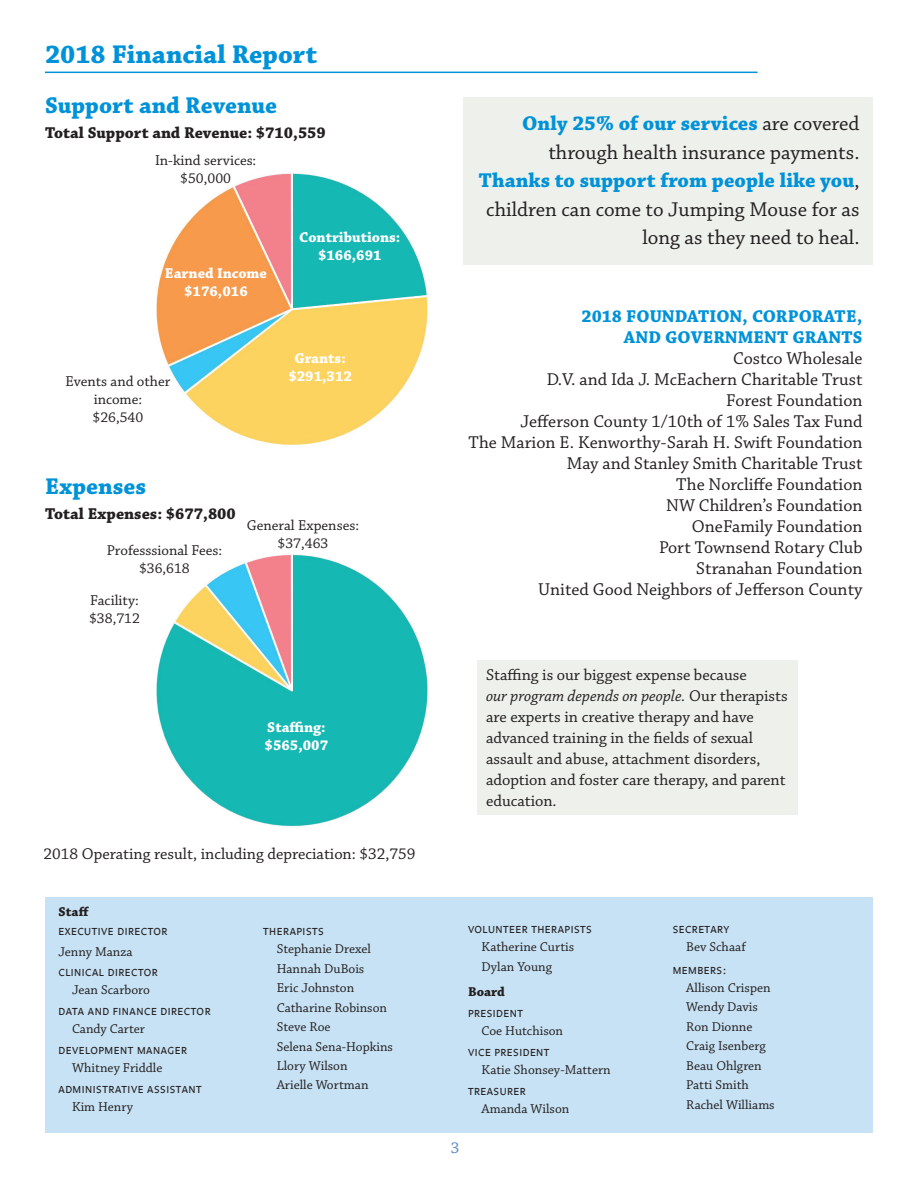
<style>
.page{position:relative;width:918px;height:1188px;background:#fff}
.page>*{position:absolute;margin:0;border:0;box-sizing:border-box;transform-origin:0 0}
.t1{font:700 27px "Chaparral Pro";color:#0092d8}
.t2{font:700 24px "Chaparral Pro";color:#0092d8}
.t3{font:21px/28.5px "Chaparral Pro";color:#231f20;text-align:right}
.t4{font:18px/21px "Chaparral Pro";color:#231f20;text-align:right}
.t5{font:700 18px/21px "Chaparral Pro";color:#0092d8;text-align:right}
.t6{font:16.5px/21px "Chaparral Pro";color:#231f20}
.t7{font:700 16.5px "Chaparral Pro";color:#231f20}
.t8{font:16.5px "Chaparral Pro";color:#5786c5}
.t9{font:15px/18px "Chaparral Pro";color:#231f20;text-align:center}
.t10{font:700 15px/18px "Chaparral Pro";color:#fff;text-align:center}
.t11{font:13.5px/19.5px "Chaparral Pro";color:#231f20}
.t12{font:700 13.5px "Chaparral Pro";color:#231f20}
.t13{font:10.5px "Legato Offc";letter-spacing:.05em;color:#231f20}
.s1{font-weight:700;color:#0092d8}
.s2{font-style:italic}
</style>
<div class="page">
<img style="left:156px;top:97px;width:385px;height:730px">
<div style="left:45px;top:898px;width:828px;height:235px;background:#c7e2f4"></div>
<hr style="left:45px;top:72px;width:713px;height:1px;background:#0092d8">
<div style="left:464px;top:97px;width:409px;height:167px;background:#edf0eb"></div>
<div style="left:477px;top:660px;width:321px;height:154px;background:#edf0eb"></div>
<h1 class="t1" style="left:45px;top:38px;width:274px">2018 Financial Report</h1>
<h2 class="t2" style="left:45px;top:91px;width:234px">Support and Revenue</h2>
<p class="t7" style="left:45px;top:123px;width:282px">Total Support and Revenue: $710,559</p>
<p class="t9" style="left:155px;top:152px;width:103px">In-kind services: $50,000</p>
<p class="t10" style="left:165px;top:264px;width:104px">Earned Income $176,016</p>
<p class="t9" style="left:66px;top:372px;width:106px">Events and other income:<br>$26,540</p>
<p class="t10" style="left:299px;top:228px;width:103px">Contributions: $166,691</p>
<p class="t10" style="left:288px;top:350px;width:65px">Grants: $291,312</p>
<h2 class="t2" style="left:45px;top:472px;width:103px">Expenses</h2>
<p class="t7" style="left:45px;top:504px;width:192px">Total Expenses: $677,800</p>
<p class="t9" style="left:107px;top:542px;width:117px">Professsional Fees: $36,618</p>
<p class="t9" style="left:89px;top:592px;width:52px;text-align:left">Facility: $38,712</p>
<p class="t9" style="left:247px;top:516px;width:114px">General Expenses: $37,463</p>
<p class="t10" style="left:265px;top:719px;width:65px;text-align:left">Staffing: $565,007</p>
<p class="t6" style="left:44px;top:844px;width:373px">2018 Operating result, including depreciation: $32,759</p>
<p class="t12" style="left:58px;top:903px;width:32px">Staff</p>
<p class="t13" style="left:58px;top:925px;width:111px">EXECUTIVE DIRECTOR</p>
<p class="t11" style="left:58px;top:943px;width:76px">Jenny Manza</p>
<p class="t13" style="left:58px;top:966px;width:101px">CLINICAL DIRECTOR</p>
<p class="t11" style="left:72px;top:980px;width:79px">Jean Scarboro</p>
<p class="t13" style="left:58px;top:1005px;width:154px">DATA AND FINANCE DIRECTOR</p>
<p class="t11" style="left:72px;top:1019px;width:75px">Candy Carter</p>
<p class="t13" style="left:58px;top:1044px;width:130px">DEVELOPMENT MANAGER</p>
<p class="t11" style="left:72px;top:1058px;width:92px">Whitney Friddle</p>
<p class="t13" style="left:58px;top:1083px;width:145px">ADMINISTRATIVE ASSISTANT</p>
<p class="t11" style="left:72px;top:1097px;width:63px">Kim Henry</p>
<p class="t13" style="left:263px;top:925px;width:62px">THERAPISTS</p>
<p class="t11" style="left:277px;top:940px;width:118px">Stephanie Drexel<br>Hannah DuBois<br>Eric Johnston<br>Catharine Robinson<br>Steve Roe<br>Selena Sena-Hopkins<br>Llory Wilson<br>Arielle Wortman</p>
<h3 class="t3" style="left:479px;top:110px;width:382px"><span class="s1">Only 25% of our services</span> are covered through health insurance payments.<br><span class="s1">Thanks to support from people like you</span>, children can come to Jumping Mouse for as long as they need to heal.</h3>
<h3 class="t5" style="left:582px;top:306px;width:282px">2018 FOUNDATION, CORPORATE,<br>AND GOVERNMENT GRANTS</h3>
<p class="t4" style="left:469px;top:348px;width:395px">Costco Wholesale<br>D.V. and Ida J. McEachern Charitable Trust<br>Forest Foundation<br>Jefferson County 1/10th of 1% Sales Tax Fund<br>The Marion E. Kenworthy-Sarah H. Swift Foundation<br>May and Stanley Smith Charitable Trust<br>The Norcliffe Foundation<br>NW Children’s Foundation<br>OneFamily Foundation<br>Port Townsend Rotary Club<br>Stranahan Foundation<br>United Good Neighbors of Jefferson County</p>
<p class="t6" style="left:486px;top:665px;width:303px">Staffing is our biggest expense because<br><span class="s2">our program depends on people.</span> Our therapists are experts in creative therapy and have advanced training in the fields of sexual assault and abuse, attachment disorders, adoption and foster care therapy, and parent education.</p>
<p class="t13" style="left:468px;top:924px;width:125px">VOLUNTEER THERAPISTS</p>
<p class="t11" style="left:482px;top:938px;width:94px">Katherine Curtis<br>Dylan Young</p>
<p class="t12" style="left:468px;top:984px;width:38px">Board</p>
<p class="t13" style="left:468px;top:1008px;width:56px">PRESIDENT</p>
<p class="t11" style="left:482px;top:1022px;width:83px">Coe Hutchison</p>
<p class="t13" style="left:468px;top:1047px;width:83px">VICE PRESIDENT</p>
<p class="t11" style="left:482px;top:1061px;width:131px">Katie Shonsey-Mattern</p>
<p class="t13" style="left:468px;top:1086px;width:59px">TREASURER</p>
<p class="t11" style="left:482px;top:1100px;width:89px">Amanda Wilson</p>
<p class="t8" style="left:451px;top:1138px;width:10px">3</p>
<p class="t13" style="left:673px;top:924px;width:58px">SECRETARY</p>
<p class="t11" style="left:686px;top:938px;width:61px">Bev Schaaf</p>
<p class="t13" style="left:673px;top:964px;width:55px">MEMBERS:</p>
<p class="t11" style="left:686px;top:978px;width:90px">Allison Crispen<br>Wendy Davis<br>Ron Dionne<br>Craig Isenberg<br>Beau Ohlgren<br>Patti Smith<br>Rachel Williams</p>
</div>
